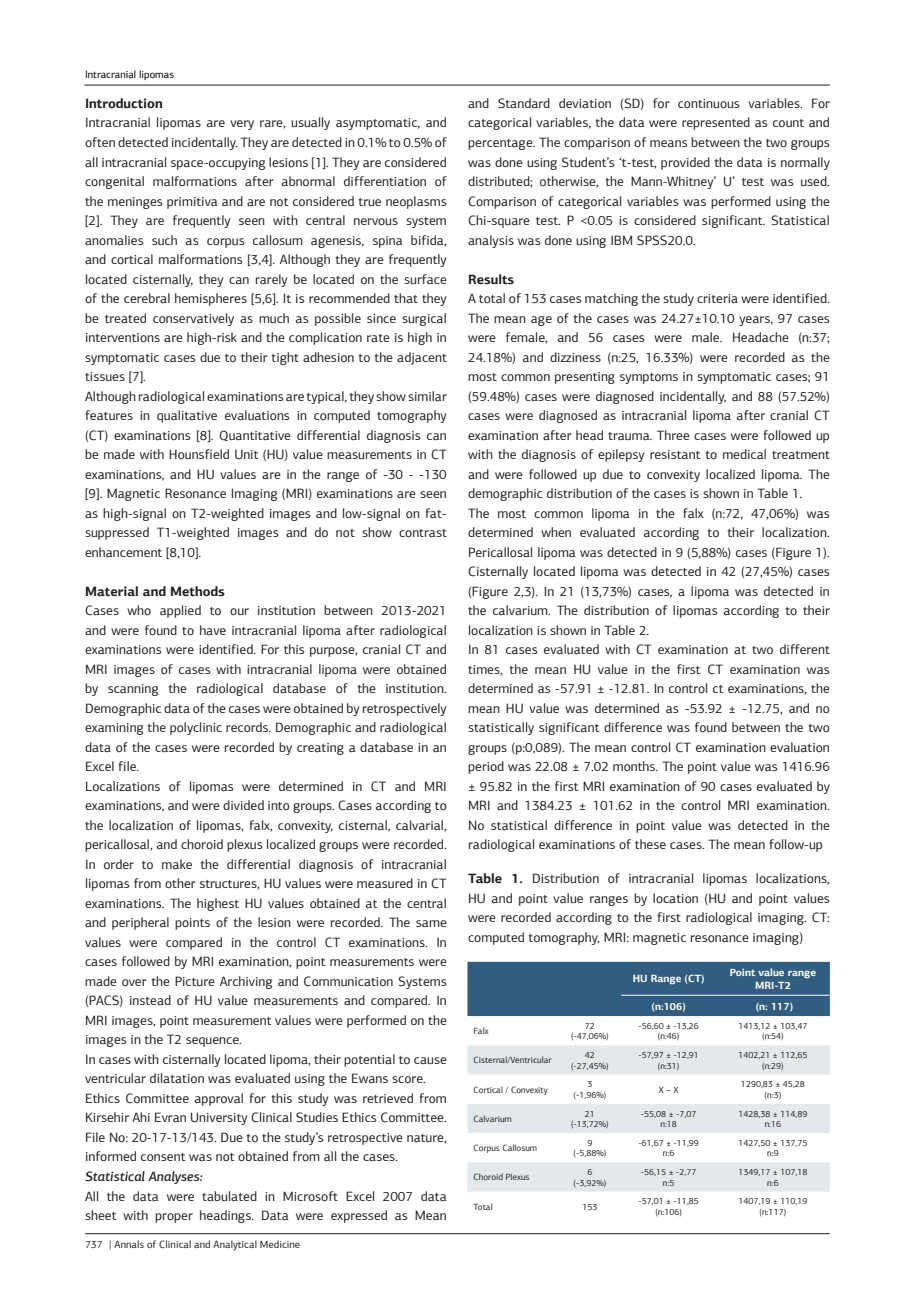
<style>
.page{position:relative;width:915px;height:1306px;background:#fff}
.page>*{position:absolute;margin:0;border:0;box-sizing:border-box;transform-origin:0 0}
.t1{font:13.5px/19.5px "PF Agora Sans Pro";color:#231f20;text-align:justify}
.t2{font:700 13.5px "PF Agora Sans Pro";color:#231f20}
.t3{font:italic 500 13.5px "PF Agora Sans Pro";color:#231f20}
.t4{font:700 10.5px/13.5px "PF Agora Sans Pro";color:#fff;text-align:center}
.t5{font:10.5px "PF Agora Sans Pro";color:#231f20}
.t6{font:10.5px "PF Agora Sans Pro";color:#000}
.t7{font:9px "PF Agora Sans Pro";color:#231f20}
.s1{font-weight:700}
</style>
<div class="page">
<hr style="left:85px;top:1233px;width:744px;height:1px;background:#231f20">
<hr style="left:84px;top:85px;width:745px;height:1px;background:#231f20">
<div style="left:467px;top:961px;width:362px;height:55px;background:#315e80"></div>
<svg style="left:467px;top:1045px;width:362px;height:146px;fill:#e2e8eb"></svg>
<hr style="left:621px;top:994px;width:94px;height:1px;background:#fff">
<hr style="left:715px;top:994px;width:114px;height:1px;background:#fff">
<p class="t6" style="left:85px;top:68px;width:90px">Intracranial lipomas</p>
<p class="t2" style="left:85px;top:95px;width:79px">Introduction</p>
<p class="t1" style="left:85px;top:113px;width:363px">Intracranial lipomas are very rare, usually asymptomatic, and often detected incidentally. They are detected in 0.1% to 0.5% of all intracranial space-occupying lesions [1]. They are considered congenital malformations after abnormal differentiation of the meninges primitiva and are not considered true neoplasms [2]. They are frequently seen with central nervous system anomalies such as corpus callosum agenesis, spina bifida, and cortical malformations [3,4]. Although they are frequently located cisternally, they can rarely be located on the surface of the cerebral hemispheres [5,6]. It is recommended that they be treated conservatively as much as possible since surgical interventions are high-risk and the complication rate is high in symptomatic cases due to their tight adhesion to the adjacent tissues [7].</p>
<p class="t1" style="left:85px;top:386px;width:363px">Although radiological examinations are typical, they show similar features in qualitative evaluations in computed tomography (CT) examinations [8]. Quantitative differential diagnosis can be made with Hounsfield Unit (HU) value measurements in CT examinations, and HU values are in the range of -30 - -130 [9]. Magnetic Resonance Imaging (MRI) examinations are seen as high-signal on T2-weighted images and low-signal on fat&shy;suppressed T1-weighted images and do not show contrast enhancement [8,10].</p>
<p class="t2" style="left:85px;top:582px;width:141px">Material and Methods</p>
<p class="t1" style="left:85px;top:601px;width:363px">Cases who applied to our institution between 2013-2021 and were found to have intracranial lipoma after radiological examinations were identified. For this purpose, cranial CT and MRI images of cases with intracranial lipoma were obtained by scanning the radiological database of the institution.<br>Demographic data of the cases were obtained by retrospectively examining the polyclinic records. Demographic and radiological data of the cases were recorded by creating a database in an Excel file.</p>
<p class="t1" style="left:85px;top:776px;width:363px">Localizations of lipomas were determined in CT and MRI examinations, and were divided into groups. Cases according to the localization of lipomas, falx, convexity, cisternal, calvarial, pericallosal, and choroid plexus localized groups were recorded.<br>In order to make the differential diagnosis of intracranial lipomas from other structures, HU values were measured in CT examinations. The highest HU values obtained at the central and peripheral points of the lesion were recorded. The same values were compared in the control CT examinations. In cases followed by MRI examination, point measurements were made over the Picture Archiving and Communication Systems (PACS) instead of HU value measurements and compared. In MRI images, point measurement values were performed on the images in the T2 sequence.</p>
<p class="t1" style="left:85px;top:1049px;width:363px">In cases with cisternally located lipoma, their potential to cause ventricular dilatation was evaluated using the Ewans score.</p>
<p class="t1" style="left:85px;top:1088px;width:363px">Ethics Committee approval for this study was retrieved from Kirsehir Ahi Evran University Clinical Studies Ethics Committee.<br>File No: 20-17-13/143. Due to the study’s retrospective nature, informed consent was not obtained from all the cases.</p>
<p class="t3" style="left:85px;top:1168px;width:119px">Statistical Analyses:</p>
<p class="t1" style="left:85px;top:1186px;width:363px">All the data were tabulated in Microsoft Excel 2007 data sheet with proper headings. Data were expressed as Mean</p>
<p class="t5" style="left:85px;top:1238px;width:19px">737</p>
<p class="t5" style="left:109px;top:1238px;width:192px">| Annals of Clinical and Analytical Medicine</p>
<p class="t1" style="left:468px;top:94px;width:363px">and Standard deviation (SD) for continuous variables. For categorical variables, the data were represented as count and percentage. The comparison of means between the two groups was done using Student’s ‘t-test, provided the data is normally distributed; otherwise, the Mann-Whitney’ U’ test was used.<br>Comparison of categorical variables was performed using the Chi-square test. P &lt;0.05 is considered significant. Statistical analysis was done using IBM SPSS20.0.</p>
<p class="t2" style="left:468px;top:270px;width:47px">Results</p>
<p class="t1" style="left:468px;top:289px;width:363px">A total of 153 cases matching the study criteria were identified.<br>The mean age of the cases was 24.27±10.10 years, 97 cases were female, and 56 cases were male. Headache (n:37; 24.18%) and dizziness (n:25, 16.33%) were recorded as the most common presenting symptoms in symptomatic cases; 91 (59.48%) cases were diagnosed incidentally, and 88 (57.52%) cases were diagnosed as intracranial lipoma after cranial CT examination after head trauma. Three cases were followed up with the diagnosis of epilepsy resistant to medical treatment and were followed up due to convexity localized lipoma. The demographic distribution of the cases is shown in Table 1.</p>
<p class="t1" style="left:468px;top:503px;width:363px">The most common lipoma in the falx (n:72, 47,06%) was determined when evaluated according to their localization.<br>Pericallosal lipoma was detected in 9 (5,88%) cases (Figure 1).<br>Cisternally located lipoma was detected in 42 (27,45%) cases (Figure 2,3). In 21 (13,73%) cases, a lipoma was detected in the calvarium. The distribution of lipomas according to their localization is shown in Table 2.</p>
<p class="t1" style="left:468px;top:640px;width:363px">In 81 cases evaluated with CT examination at two different times, the mean HU value in the first CT examination was determined as -57.91 ± -12.81. In control ct examinations, the mean HU value was determined as -53.92 ± -12.75, and no statistically significant difference was found between the two groups (p:0,089). The mean control CT examination evaluation period was 22.08 ± 7.02 months. The point value was 1416.96 ± 95.82 in the first MRI examination of 90 cases evaluated by MRI and 1384.23 ± 101.62 in the control MRI examination.<br>No statistical difference in point value was detected in the radiological examinations of these cases. The mean follow-up</p>
<p class="t1" style="left:468px;top:869px;width:363px"><span class="s1">Table 1.</span> Distribution of intracranial lipomas localizations, HU and point value ranges by location (HU and point values were recorded according to the first radiological imaging. CT: computed tomography, MRI: magnetic resonance imaging)</p>
<p class="t4" style="left:632px;top:972px;width:73px">HU Range (CT)</p>
<p class="t4" style="left:729px;top:965px;width:88px">Point value range<br>MRI-T2</p>
<p class="t4" style="left:651px;top:999px;width:36px">(n:106)</p>
<p class="t4" style="left:755px;top:999px;width:39px">(n: 117)</p>
<p class="t7" style="left:473px;top:1025px;width:17px">Falx</p>
<p class="t7" style="left:638px;top:1020px;width:62px">-56,60 ± -13,26</p>
<p class="t7" style="left:657px;top:1030px;width:23px">(n:46)</p>
<p class="t7" style="left:738px;top:1020px;width:70px">1413,12 ± 103,47</p>
<p class="t7" style="left:761px;top:1030px;width:23px">(n:54)</p>
<p class="t7" style="left:584px;top:1020px;width:12px">72</p>
<p class="t7" style="left:571px;top:1030px;width:39px">(-47,06%)</p>
<p class="t7" style="left:473px;top:1054px;width:80px">Cisternal/Ventricular</p>
<p class="t7" style="left:584px;top:1049px;width:12px">42</p>
<p class="t7" style="left:571px;top:1060px;width:39px">(-27,45%)</p>
<p class="t7" style="left:638px;top:1049px;width:62px">-57,97 ± -12,91</p>
<p class="t7" style="left:657px;top:1060px;width:23px">(n:31)</p>
<p class="t7" style="left:738px;top:1049px;width:70px">1402,21 ± 112,65</p>
<p class="t7" style="left:761px;top:1060px;width:23px">(n:29)</p>
<p class="t7" style="left:473px;top:1084px;width:76px">Cortical / Convexity</p>
<p class="t7" style="left:587px;top:1078px;width:7px">3</p>
<p class="t7" style="left:573px;top:1089px;width:34px">(-1,96%)</p>
<p class="t7" style="left:658px;top:1084px;width:21px">X – X</p>
<p class="t7" style="left:740px;top:1078px;width:65px">1290,83 ± 45,28</p>
<p class="t7" style="left:764px;top:1089px;width:18px">(n:3)</p>
<p class="t7" style="left:473px;top:1113px;width:40px">Calvarium</p>
<p class="t7" style="left:584px;top:1108px;width:12px">21</p>
<p class="t7" style="left:571px;top:1118px;width:39px">(-13,72%)</p>
<p class="t7" style="left:640px;top:1108px;width:57px">-55,08 ± -7,07</p>
<p class="t7" style="left:660px;top:1118px;width:18px">n:18</p>
<p class="t7" style="left:738px;top:1108px;width:70px">1428,38 ± 114,89</p>
<p class="t7" style="left:764px;top:1118px;width:18px">n:16</p>
<p class="t7" style="left:473px;top:1142px;width:65px">Corpus Callosum</p>
<p class="t7" style="left:587px;top:1137px;width:7px">9</p>
<p class="t7" style="left:573px;top:1147px;width:34px">(-5,88%)</p>
<p class="t7" style="left:638px;top:1137px;width:62px">-61,67 ± -11,99</p>
<p class="t7" style="left:662px;top:1147px;width:13px">n:6</p>
<p class="t7" style="left:738px;top:1137px;width:70px">1427,50 ± 137,75</p>
<p class="t7" style="left:767px;top:1147px;width:13px">n:9</p>
<p class="t7" style="left:473px;top:1171px;width:58px">Choroid Plexus</p>
<p class="t7" style="left:587px;top:1166px;width:7px">6</p>
<p class="t7" style="left:573px;top:1177px;width:34px">(-3,92%)</p>
<p class="t7" style="left:640px;top:1166px;width:57px">-56,15 ± -2,77</p>
<p class="t7" style="left:662px;top:1177px;width:13px">n:5</p>
<p class="t7" style="left:738px;top:1166px;width:70px">1349,17 ± 107,18</p>
<p class="t7" style="left:767px;top:1177px;width:13px">n:6</p>
<p class="t7" style="left:473px;top:1201px;width:21px">Total</p>
<p class="t7" style="left:582px;top:1201px;width:17px">153</p>
<p class="t7" style="left:638px;top:1195px;width:62px">-57,01 ± -11,85</p>
<p class="t7" style="left:655px;top:1206px;width:28px">(n:106)</p>
<p class="t7" style="left:738px;top:1195px;width:70px">1407,19 ± 110,19</p>
<p class="t7" style="left:759px;top:1206px;width:28px">(n:117)</p>
</div>
